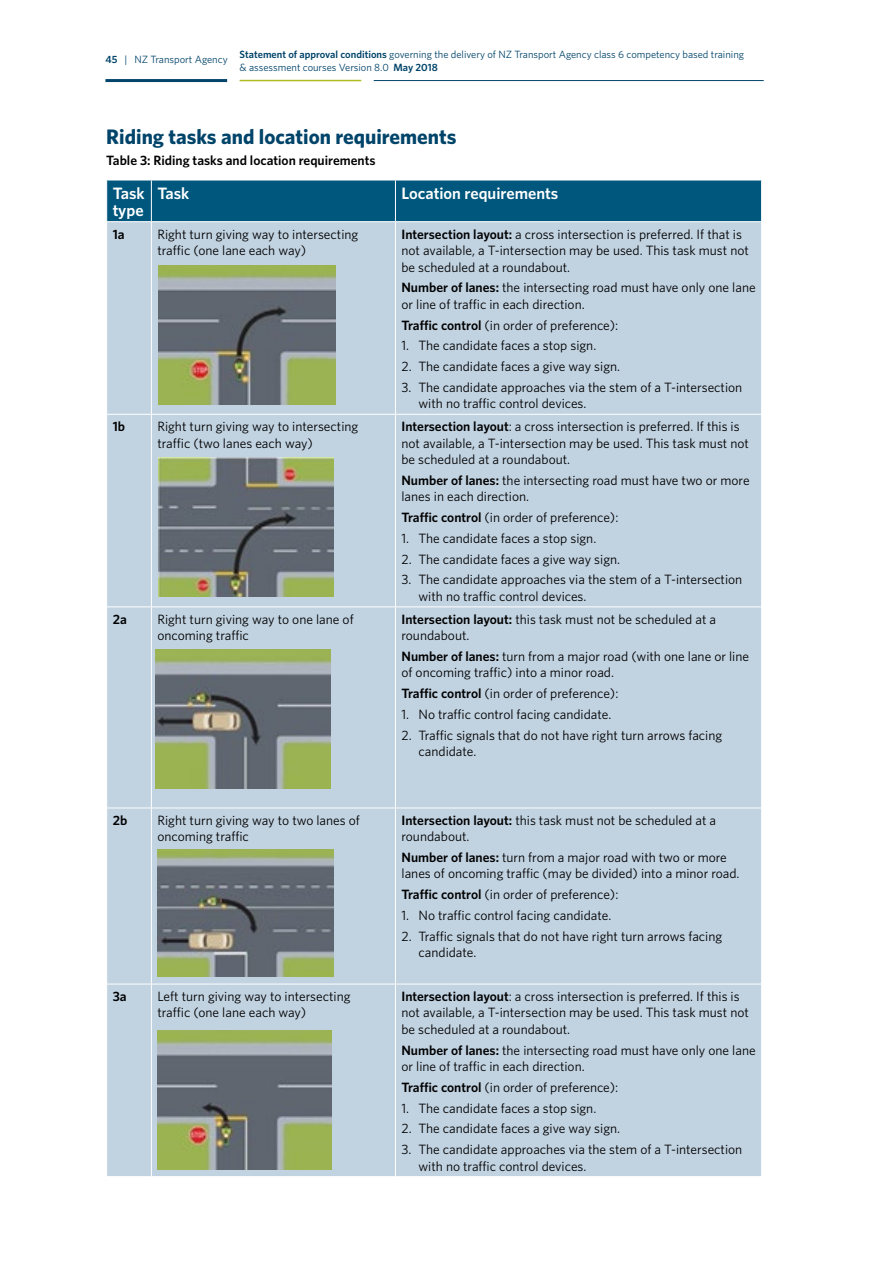
<style>
.page{position:relative;width:893px;height:1263px;background:#fff}
.page>*{position:absolute;margin:0;border:0;box-sizing:border-box;transform-origin:0 0}
.t1{font:700 21px "Whitney";color:#00446a}
.t2{font:600 16.5px/16.5px "Whitney";color:#fff}
.t3{font:13.5px/16.5px "Whitney";color:#000}
.t4{font:600 13.5px "Whitney";color:#000}
.t5{font:10.5px/12.6px "Whitney";color:#00446a}
.s1{font-weight:600}
</style>
<div class="page">
<hr style="left:105px;top:79px;width:122px;height:3px;background:#00446a">
<hr style="left:374px;top:80px;width:390px;height:1px;background:#00446a">
<hr style="left:240px;top:80px;width:121px;height:1px;background:#afbc22">
<div style="left:107px;top:181px;width:654px;height:40px;background:#00577d"></div>
<div style="left:107px;top:222px;width:654px;height:954px;background:#c1d2e1"></div>
<hr style="left:151px;top:180px;width:1px;height:41px;background:#fff">
<hr style="left:395px;top:180px;width:1px;height:41px;background:#fff">
<hr style="left:151px;top:222px;width:1px;height:192px;background:#fff">
<hr style="left:395px;top:222px;width:1px;height:192px;background:#fff">
<hr style="left:106px;top:414px;width:45px;height:1px;background:#fff">
<hr style="left:151px;top:414px;width:244px;height:1px;background:#fff">
<hr style="left:151px;top:415px;width:1px;height:191px;background:#fff">
<hr style="left:395px;top:414px;width:367px;height:1px;background:#fff">
<hr style="left:395px;top:415px;width:1px;height:191px;background:#fff">
<hr style="left:106px;top:606px;width:45px;height:1px;background:#fff">
<hr style="left:151px;top:606px;width:244px;height:1px;background:#fff">
<hr style="left:151px;top:607px;width:1px;height:200px;background:#fff">
<hr style="left:395px;top:606px;width:367px;height:1px;background:#fff">
<hr style="left:395px;top:607px;width:1px;height:200px;background:#fff">
<hr style="left:106px;top:807px;width:45px;height:1px;background:#fff">
<hr style="left:151px;top:807px;width:244px;height:1px;background:#fff">
<hr style="left:151px;top:808px;width:1px;height:176px;background:#fff">
<hr style="left:395px;top:807px;width:367px;height:1px;background:#fff">
<hr style="left:395px;top:808px;width:1px;height:176px;background:#fff">
<hr style="left:106px;top:984px;width:45px;height:1px;background:#fff">
<hr style="left:151px;top:984px;width:244px;height:1px;background:#fff">
<hr style="left:151px;top:984px;width:1px;height:192px;background:#fff">
<hr style="left:395px;top:984px;width:367px;height:1px;background:#fff">
<hr style="left:395px;top:984px;width:1px;height:192px;background:#fff">
<img style="left:157px;top:1030px;width:174px;height:140px">
<img style="left:159px;top:265px;width:177px;height:140px">
<img style="left:158px;top:457px;width:175px;height:140px">
<img style="left:155px;top:649px;width:176px;height:140px">
<img style="left:158px;top:849px;width:175px;height:128px">
<p class="t5" style="left:240px;top:48px;width:506px;text-indent:-134px"><span class="s1">45</span> | NZ Transport Agency <span class="s1">Statement of approval conditions</span> governing the delivery of NZ Transport Agency class 6 competency based training &amp; assessment courses Version 8.0 <span class="s1">May 2018</span></p>
<h1 class="t1" style="left:106px;top:123px;width:352px">Riding tasks and location requirements</h1>
<p class="t4" style="left:106px;top:151px;width:271px">Table 3: Riding tasks and location requirements</p>
<p class="t2" style="left:113px;top:185px;width:33px">Task type</p>
<p class="t2" style="left:157px;top:185px;width:33px">Task</p>
<p class="t2" style="left:401px;top:185px;width:158px">Location requirements</p>
<p class="t4" style="left:113px;top:225px;width:13px">1a</p>
<p class="t3" style="left:157px;top:225px;width:202px">Right turn giving way to intersecting traffic (one lane each way)</p>
<p class="t3" style="left:401px;top:225px;width:349px"><span class="s1">Intersection layout:</span> a cross intersection is preferred. If that is not available, a T-intersection may be used. This task must not be scheduled at a roundabout.</p>
<p class="t3" style="left:401px;top:279px;width:356px"><span class="s1">Number of lanes:</span> the intersecting road must have only one lane or line of traffic in each direction.</p>
<p class="t3" style="left:401px;top:316px;width:218px"><span class="s1">Traffic control</span> (in order of preference):</p>
<p class="t3" style="left:401px;top:337px;width:196px">1. The candidate faces a stop sign.</p>
<p class="t3" style="left:401px;top:358px;width:220px">2. The candidate faces a give way sign.</p>
<p class="t3" style="left:418px;top:378px;width:325px;text-indent:-17px">3. The candidate approaches via the stem of a T-intersection with no traffic control devices.</p>
<p class="t4" style="left:113px;top:417px;width:14px">1b</p>
<p class="t3" style="left:157px;top:418px;width:202px">Right turn giving way to intersecting traffic (two lanes each way)</p>
<p class="t3" style="left:401px;top:418px;width:349px"><span class="s1">Intersection layout</span>: a cross intersection is preferred. If this is not available, a T-intersection may be used. This task must not be scheduled at a roundabout.</p>
<p class="t3" style="left:401px;top:471px;width:350px"><span class="s1">Number of lanes:</span> the intersecting road must have two or more lanes in each direction.</p>
<p class="t3" style="left:401px;top:509px;width:218px"><span class="s1">Traffic control</span> (in order of preference):</p>
<p class="t3" style="left:401px;top:529px;width:196px">1. The candidate faces a stop sign.</p>
<p class="t3" style="left:401px;top:550px;width:220px">2. The candidate faces a give way sign.</p>
<p class="t3" style="left:418px;top:571px;width:325px;text-indent:-17px">3. The candidate approaches via the stem of a T-intersection with no traffic control devices.</p>
<p class="t4" style="left:113px;top:610px;width:16px">2a</p>
<p class="t3" style="left:157px;top:610px;width:198px">Right turn giving way to one lane of oncoming traffic</p>
<p class="t3" style="left:401px;top:610px;width:316px"><span class="s1">Intersection layout:</span> this task must not be scheduled at a roundabout.</p>
<p class="t3" style="left:401px;top:648px;width:349px"><span class="s1">Number of lanes:</span> turn from a major road (with one lane or line of oncoming traffic) into a minor road.</p>
<p class="t3" style="left:401px;top:685px;width:218px"><span class="s1">Traffic control</span> (in order of preference):</p>
<p class="t3" style="left:401px;top:706px;width:211px">1. No traffic control facing candidate.</p>
<p class="t3" style="left:418px;top:726px;width:305px;text-indent:-17px">2. Traffic signals that do not have right turn arrows facing candidate.</p>
<p class="t4" style="left:113px;top:811px;width:16px">2b</p>
<p class="t3" style="left:157px;top:811px;width:204px">Right turn giving way to two lanes of oncoming traffic</p>
<p class="t3" style="left:401px;top:811px;width:316px"><span class="s1">Intersection layout:</span> this task must not be scheduled at a roundabout.</p>
<p class="t3" style="left:401px;top:849px;width:340px"><span class="s1">Number of lanes:</span> turn from a major road with two or more lanes of oncoming traffic (may be divided) into a minor road.</p>
<p class="t3" style="left:401px;top:886px;width:218px"><span class="s1">Traffic control</span> (in order of preference):</p>
<p class="t3" style="left:401px;top:907px;width:211px">1. No traffic control facing candidate.</p>
<p class="t3" style="left:418px;top:927px;width:305px;text-indent:-17px">2. Traffic signals that do not have right turn arrows facing candidate.</p>
<p class="t4" style="left:113px;top:987px;width:15px">3a</p>
<p class="t3" style="left:157px;top:987px;width:195px">Left turn giving way to intersecting traffic (one lane each way)</p>
<p class="t3" style="left:401px;top:987px;width:349px"><span class="s1">Intersection layout</span>: a cross intersection is preferred. If this is not available, a T-intersection may be used. This task must not be scheduled at a roundabout.</p>
<p class="t3" style="left:401px;top:1041px;width:356px"><span class="s1">Number of lanes:</span> the intersecting road must have only one lane or line of traffic in each direction.</p>
<p class="t3" style="left:401px;top:1078px;width:218px"><span class="s1">Traffic control</span> (in order of preference):</p>
<p class="t3" style="left:401px;top:1099px;width:196px">1. The candidate faces a stop sign.</p>
<p class="t3" style="left:401px;top:1120px;width:220px">2. The candidate faces a give way sign.</p>
<p class="t3" style="left:418px;top:1141px;width:325px;text-indent:-17px">3. The candidate approaches via the stem of a T-intersection with no traffic control devices.</p>
</div>
